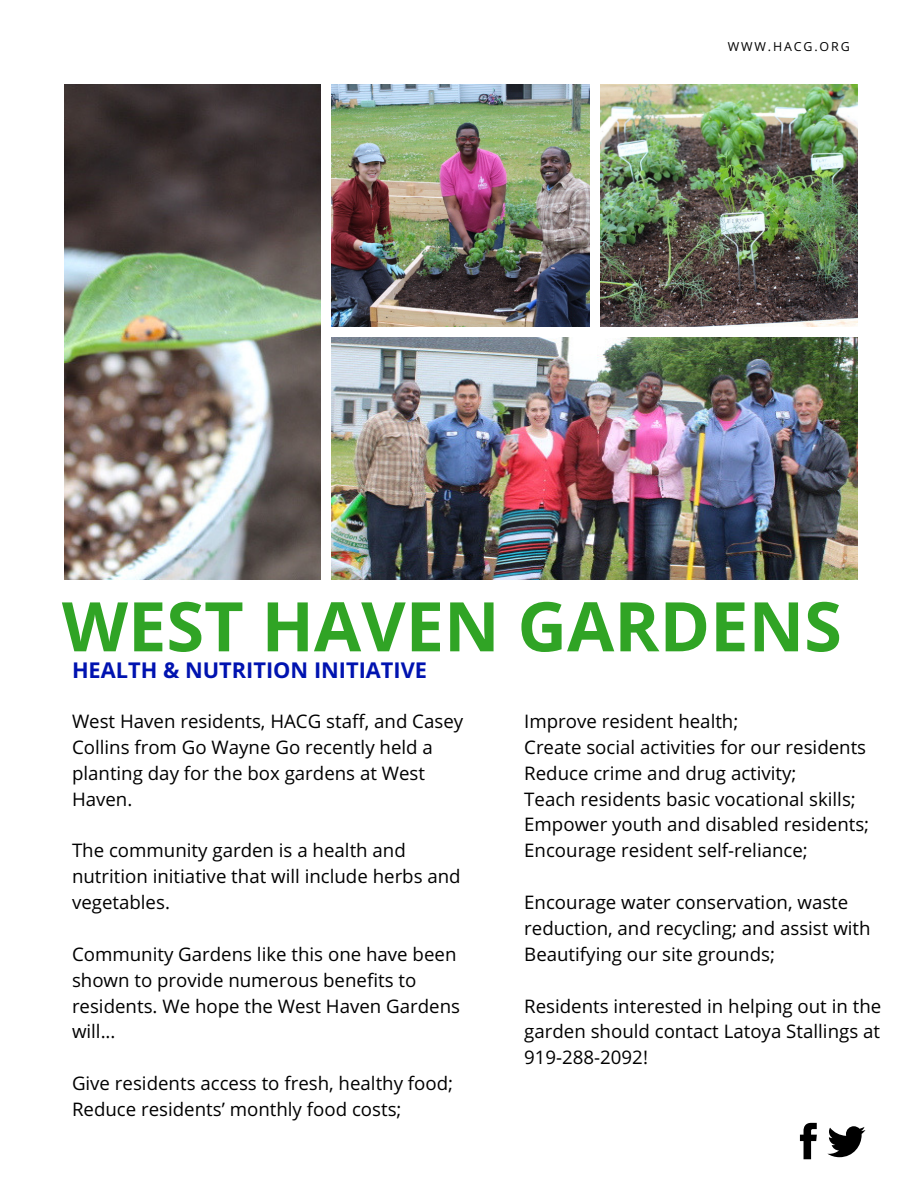
<style>
.page{position:relative;width:918px;height:1188px;background:#fff}
.page>*{position:absolute;margin:0;border:0;box-sizing:border-box;transform-origin:0 0}
.t1{font:700 68.55px "Open Sans";color:#30a425}
.t2{font:700 21.75px "Open Sans";color:#0013b0}
.t3{font:18.75px/25.8px "Open Sans";color:#000}
.t4{font:12.45px "Open Sans";letter-spacing:.15em;color:#000}
</style>
<div class="page">
<img style="left:64px;top:84px;width:257px;height:495px">
<img style="left:332px;top:84px;width:258px;height:242px">
<img style="left:601px;top:84px;width:256px;height:242px">
<img style="left:332px;top:338px;width:525px;height:241px">
<svg style="left:800px;top:1123px;width:17px;height:36px"></svg>
<svg style="left:827px;top:1126px;width:39px;height:31px"></svg>
<p class="t4" style="left:728px;top:37px;width:124px">WWW.HACG.ORG</p>
<h1 class="t1" style="left:62px;top:578px;width:781px">WEST HAVEN GARDENS</h1>
<p class="t2" style="left:72px;top:655px;width:357px">HEALTH &amp; NUTRITION INITIATIVE</p>
<p class="t3" style="left:72px;top:708px;width:393px">West Haven residents, HACG staff, and Casey<br>Collins from Go Wayne Go recently held a planting day for the box gardens at West<br>Haven.</p>
<p class="t3" style="left:72px;top:837px;width:390px">The community garden is a health and nutrition initiative that will include herbs and vegetables.</p>
<p class="t3" style="left:72px;top:941px;width:390px">Community Gardens like this one have been shown to provide numerous benefits to residents. We hope the West Haven Gardens will...</p>
<p class="t3" style="left:72px;top:1070px;width:383px">Give residents access to fresh, healthy food;<br>Reduce residents’ monthly food costs;</p>
<p class="t3" style="left:524px;top:708px;width:347px">Improve resident health;<br>Create social activities for our residents Reduce crime and drug activity;<br>Teach residents basic vocational skills; Empower youth and disabled residents; Encourage resident self-reliance;</p>
<p class="t3" style="left:524px;top:889px;width:348px">Encourage water conservation, waste reduction, and recycling; and assist with<br>Beautifying our site grounds;</p>
<p class="t3" style="left:524px;top:992px;width:359px;text-align:justify">Residents interested in helping out in the garden should contact Latoya Stallings at 919-288-2092!</p>
</div>
